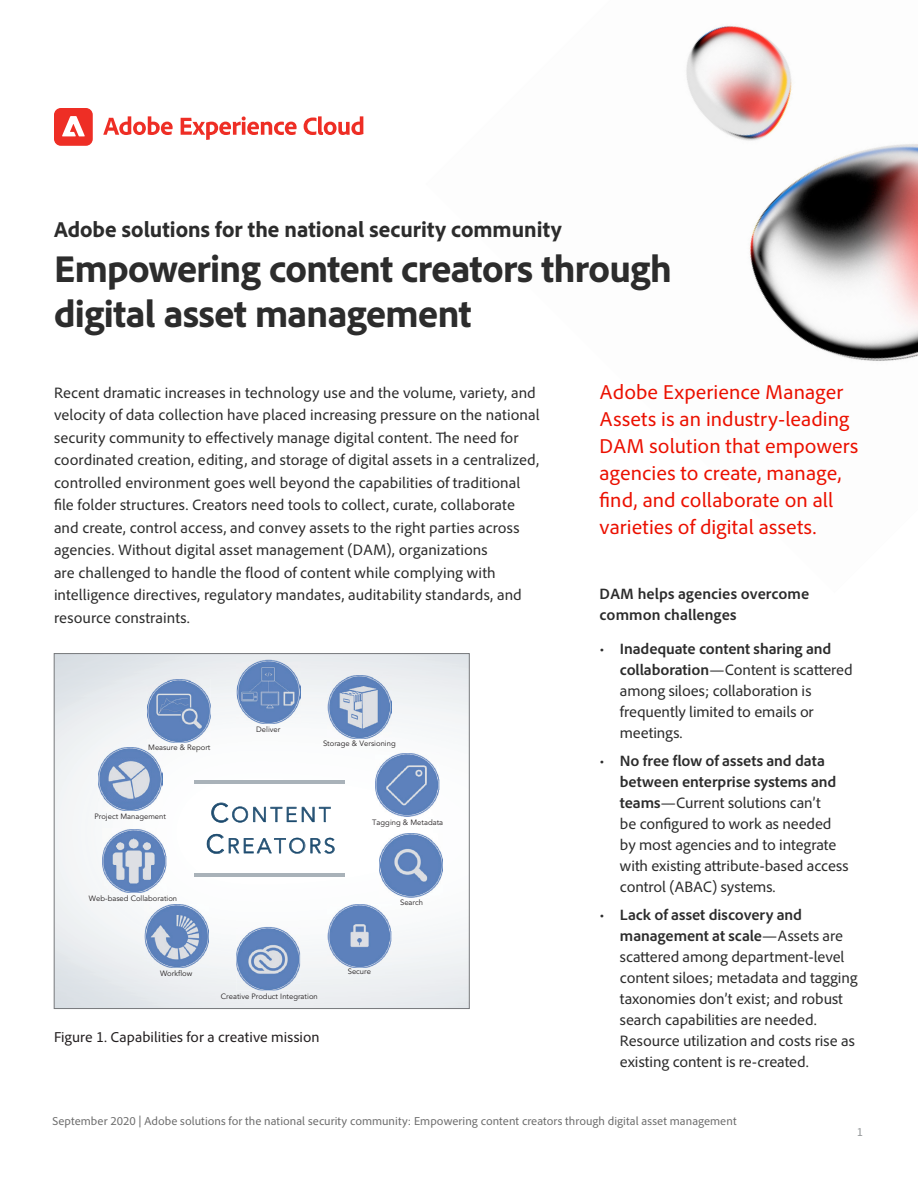
<style>
.page{position:relative;width:918px;height:1188px;background:#fff}
.page>*{position:absolute;margin:0;border:0;box-sizing:border-box;transform-origin:0 0}
.Cover_Title{font:800 39px "Adobe Clean";letter-spacing:-.015em;color:#2c2c2c}
.Cover_Asset_Name{font:800 22.5px "Adobe Clean";color:#2c2c2c}
.Sidebar_Header_optio{font:21px/27px "Adobe Clean";color:#eb1000}
.t1{font:20.85px/31.3px "Avenir";letter-spacing:.125em;color:#1a496d}
.Body{font:15.75px/21px "Adobe Clean";color:#2c2c2c}
.Sidebar_Subhead{font:700 15.75px/21px "Adobe Clean";color:#2c2c2c}
.Pull_Quote_Citation{font:15px "Adobe Clean";color:#231f20}
.t2{font:12px "Adobe Clean";color:#6e6e6e}
.t3{font:12px "Adobe Clean";color:#939698}
.t4{font:7.65px "Avenir";color:#231f20}
.s1{font-size:26.1px}
.s2{font-weight:700}
</style>
<div class="page">
<img style="left:686px;top:25px;width:232px;height:336px">
<div style="left:54px;top:108px;width:39px;height:38px;background:#ee2e25;border-radius:7px"></div>
<svg style="left:62px;top:116px;width:23px;height:20px"></svg>
<svg style="left:103px;top:116px;width:70px;height:19px"></svg>
<svg style="left:181px;top:116px;width:116px;height:24px"></svg>
<svg style="left:304px;top:116px;width:59px;height:19px"></svg>
<svg style="left:56px;top:655px;width:411px;height:352px"></svg>
<div style="left:54px;top:653px;width:415px;height:356px;border:1px solid #76787b"></div>
<p class="Cover_Asset_Name" style="left:54px;top:215px;width:509px">Adobe solutions for the national security community</p>
<p class="Cover_Title" style="left:54px;top:243px;width:620px">Empowering content creators through</p>
<p class="Cover_Title" style="left:54px;top:288px;width:419px">digital asset management</p>
<p class="Body" style="left:54px;top:381px;width:487px;line-height:22.5px">Recent dramatic increases in technology use and the volume, variety, and velocity of data collection have placed increasing pressure on the national security community to effectively manage digital content. The need for coordinated creation, editing, and storage of digital assets in a centralized, controlled environment goes well beyond the capabilities of traditional file folder structures. Creators need tools to collect, curate, collaborate and create, control access, and convey assets to the right parties across agencies. Without digital asset management (DAM), organizations<br>are challenged to handle the flood of content while complying with intelligence directives, regulatory mandates, auditability standards, and resource constraints.</p>
<p class="t4" style="left:148px;top:743px;width:64px">Measure &amp; Report</p>
<p class="t4" style="left:256px;top:725px;width:26px">Deliver</p>
<p class="t4" style="left:323px;top:739px;width:74px">Storage &amp; Versioning</p>
<p class="t4" style="left:94px;top:812px;width:73px">Project Management</p>
<p class="t1" style="left:206px;top:799px;width:131px"><span class="s1">C</span>ONTENT<br><span class="s1">C</span>REATORS</p>
<p class="t4" style="left:89px;top:894px;width:90px">Web-based Collaboration</p>
<p class="t4" style="left:372px;top:817px;width:72px">Tagging &amp; Metadata</p>
<p class="t4" style="left:400px;top:898px;width:25px">Search</p>
<p class="t4" style="left:160px;top:969px;width:34px">Workflow</p>
<p class="t4" style="left:348px;top:967px;width:25px">Secure</p>
<p class="t4" style="left:221px;top:992px;width:98px">Creative Product Integration</p>
<p class="Pull_Quote_Citation" style="left:54px;top:1028px;width:267px">Figure 1. Capabilities for a creative mission</p>
<p class="Sidebar_Header_optio" style="left:600px;top:379px;width:260px">Adobe Experience Manager<br>Assets is an industry-leading<br>DAM solution that empowers agencies to create, manage, find, and collaborate on all varieties of digital assets.</p>
<p class="Sidebar_Subhead" style="left:600px;top:583px;width:211px">DAM helps agencies overcome common challenges</p>
<p class="Body" style="left:620px;top:638px;width:234px;text-indent:-20px">• <span class="s2">Inadequate content sharing and collaboration</span>—Content is scattered among siloes; collaboration is frequently limited to emails or meetings.</p>
<p class="Body" style="left:620px;top:750px;width:230px;text-indent:-20px">• <span class="s2">No free flow of assets and data between enterprise systems and teams</span>—Current solutions can’t<br>be configured to work as needed by most agencies and to integrate with existing attribute-based access control (ABAC) systems.</p>
<p class="Body" style="left:620px;top:904px;width:239px;text-indent:-20px">• <span class="s2">Lack of asset discovery and management at scale</span>—Assets are scattered among department-level content siloes; metadata and tagging taxonomies don’t exist; and robust search capabilities are needed.<br>Resource utilization and costs rise as existing content is re-created.</p>
<p class="t2" style="left:52px;top:1114px;width:686px">September 2020 | Adobe solutions for the national security community: Empowering content creators through digital asset management</p>
<p class="t3" style="left:857px;top:1124px;width:8px">1</p>
</div>
